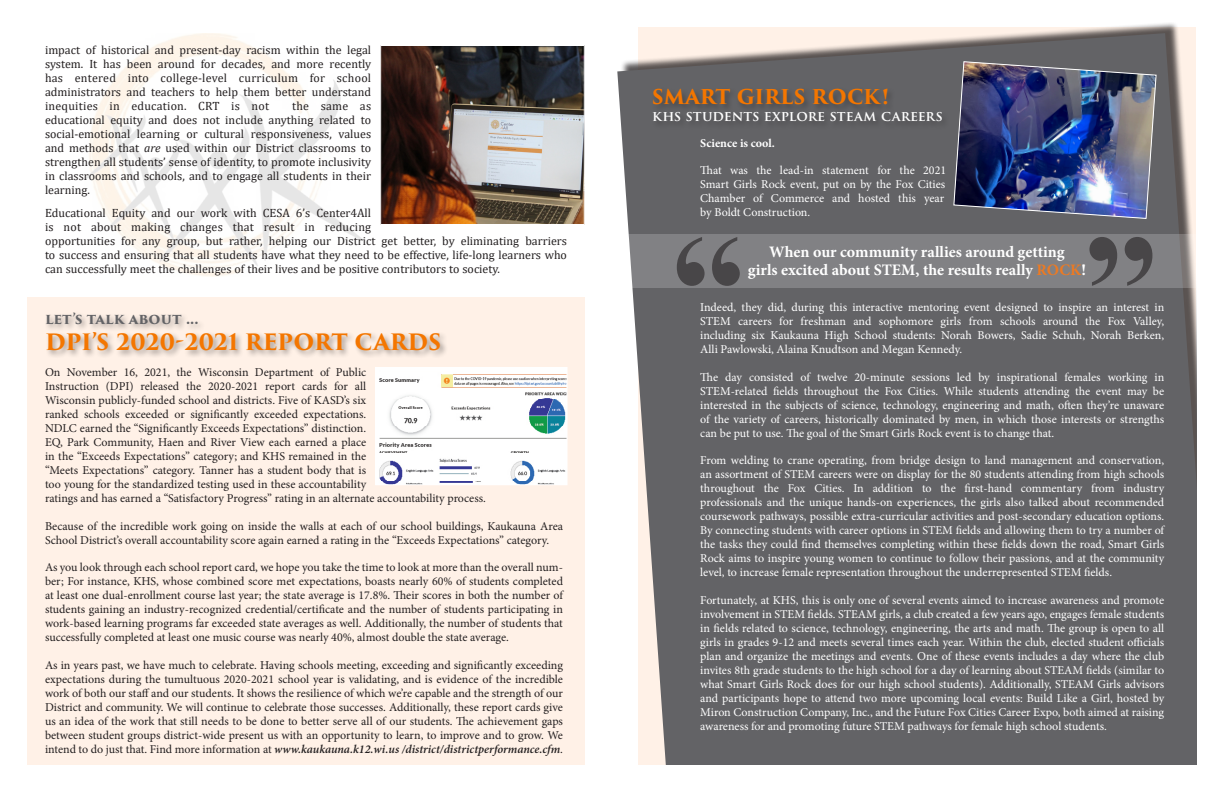
<style>
.page{position:relative;width:1224px;height:792px;background:#fff}
.page>*{position:absolute;margin:0;border:0;box-sizing:border-box;transform-origin:0 0}
.t1{font:700 150px "Times New Roman";color:#231f20}
.t2{font:700 22px "Trajan Pro 3";letter-spacing:-.005em;color:#f47600}
.t3{font:700 20px "Trajan Pro 3";color:#f47600}
.t4{font:700 16px/18px "Minion Pro";color:#fff;text-align:center}
.t5{font:600 14px "Trajan Pro 3";letter-spacing:.005em;color:#fff}
.t6{font:700 14px "Trajan Pro 3";color:#636366}
.t7{font:12px/14px "Minion Pro";letter-spacing:-.005em;color:#fff;text-align:justify}
.t8{font:12px/14px "Minion Pro";color:#231f20}
.t9{font:12px/14px "Cambria";color:#231f20;text-align:justify}
.t10{font:700 12px "Minion Pro";color:#fff}
.s1{font-style:italic}
.s2{font-weight:600;font-style:italic}
.s3{color:#ec7a23}
</style>
<div class="page">
<img style="left:84px;top:33px;width:279px;height:243px">
<div style="left:27px;top:298px;width:558px;height:467px;background:#fff1e7"></div>
<div style="left:45px;top:310px;width:403px;height:49px;background:#231f20;opacity:.43"></div>
<svg style="left:617px;top:33px;width:580px;height:732px;background:#6c6b6d"></svg>
<div style="left:617px;top:234px;width:580px;height:53px;background:#818184"></div>
<div style="left:651px;top:87px;width:299px;height:43px;background:#5e5e61"></div>
<img style="left:953px;top:61px;width:204px;height:158px">
<img style="left:382px;top:47px;width:201px;height:176px">
<div style="left:380px;top:45px;width:205px;height:180px;border:1px solid #fff"></div>
<img style="left:377px;top:369px;width:189px;height:114px">
<div style="left:375px;top:367px;width:193px;height:118px;border:1px solid #fff"></div>
<p class="t9" style="left:45px;top:43px;width:328px">impact of historical and present-day racism within the legal system. It has been around for decades, and more recently has entered into college-level curriculum for school administrators and teachers to help them better understand inequities in education. CRT is not</p>
<p class="t9" style="left:45px;top:99px;width:328px;text-indent:247px">the same as educational equity and does not include anything related to social-emotional learning or cultural responsiveness, values and methods that <span class="s1">are</span> used within our District classrooms to strengthen all students’ sense of identity, to promote inclusivity in classrooms and schools, and to engage all students in their learning.</p>
<p class="t9" style="left:45px;top:206px;width:524px;text-align:left">Educational Equity and our work with CESA 6’s Center4All<br>is not about making changes that result in reducing<br>opportunities for any group, but rather, helping our District get better, by eliminating barriers to success and ensuring that all students have what they need to be effective, life-long learners who can successfully meet the challenges of their lives and be positive contributors to society.</p>
<p class="t6" style="left:45px;top:308px;width:155px">let’s talk about ...</p>
<p class="t2" style="left:45px;top:326px;width:398px">DPI’S 2020-2021 REPORT CARDS</p>
<p class="t8" style="left:45px;top:366px;width:442px">On November 16, 2021, the Wisconsin Department of Public<br>Instruction (DPI) released the 2020-2021 report cards for all<br>Wisconsin publicly-funded school and districts. Five of KASD’s six<br>ranked schools exceeded or significantly exceeded expectations.<br>NDLC earned the “Significantly Exceeds Expectations” distinction.<br>EQ, Park Community, Haen and River View each earned a place<br>in the “Exceeds Expectations” category; and KHS remained in the<br>“Meets Expectations” category. Tanner has a student body that is<br>too young for the standardized testing used in these accountability<br>ratings and has earned a “Satisfactory Progress” rating in an alternate accountability process.</p>
<p class="t8" style="left:45px;top:519px;width:520px">Because of the incredible work going on inside the walls at each of our school buildings, Kaukauna Area<br>School District’s overall accountability score again earned a rating in the “Exceeds Expectations” category.</p>
<p class="t8" style="left:45px;top:561px;width:520px;text-align:justify">As you look through each school report card, we hope you take the time to look at more than the overall num&shy;ber; For instance, KHS, whose combined score met expectations, boasts nearly 60% of students completed at least one dual-enrollment course last year; the state average is 17.8%. Their scores in both the number of students gaining an industry-recognized credential/certificate and the number of students participating in work-based learning programs far exceeded state averages as well. Additionally, the number of students that successfully completed at least one music course was nearly 40%, almost double the state average.</p>
<p class="t8" style="left:45px;top:658px;width:520px;text-align:justify">As in years past, we have much to celebrate. Having schools meeting, exceeding and significantly exceeding expectations during the tumultuous 2020-2021 school year is validating, and is evidence of the incredible work of both our staff and our students. It shows the resilience of which we’re capable and the strength of our District and community. We will continue to celebrate those successes. Additionally, these report cards give us an idea of the work that still needs to be done to better serve all of our students. The achievement gaps between student groups district-wide present us with an opportunity to learn, to improve and to grow. We intend to do just that. Find more information at <span class="s2">www.kaukauna.k12.wi.us /district/districtperformance.cfm</span>.</p>
<p class="t3" style="left:652px;top:82px;width:238px">SMART GIRLS ROCK!</p>
<p class="t5" style="left:652px;top:106px;width:292px">KHS STUDENTS EXPLORE STEAM CAREERS</p>
<p class="t10" style="left:700px;top:134px;width:76px">Science is cool.</p>
<p class="t7" style="left:700px;top:163px;width:248px;text-align:left">That was the lead-in statement for the 2021<br>Smart Girls Rock event, put on by the Fox Cities Chamber of Commerce and hosted this year by Boldt Construction.</p>
<p class="t4" style="left:748px;top:242px;width:340px">When our community rallies around getting<br>girls excited about STEM, the results really <span class="s3">ROCK</span>!</p>
<p class="t7" style="left:700px;top:300px;width:466px">Indeed, they did, during this interactive mentoring event designed to inspire an interest in STEM careers for freshman and sophomore girls from schools around the Fox Valley, including six Kaukauna High School students: Norah Bowers, Sadie Schuh, Norah Berken, Alli Pawlowski, Alaina Knudtson and Megan Kennedy.</p>
<p class="t7" style="left:700px;top:370px;width:466px">The day consisted of twelve 20-minute sessions led by inspirational females working in STEM-related fields throughout the Fox Cities. While students attending the event may be interested in the subjects of science, technology, engineering and math, often they’re unaware of the variety of careers, historically dominated by men, in which those interests or strengths can be put to use. The goal of the Smart Girls Rock event is to change that.</p>
<p class="t7" style="left:700px;top:453px;width:466px">From welding to crane operating, from bridge design to land management and conservation, an assortment of STEM careers were on display for the 80 students attending from high schools throughout the Fox Cities. In addition to the first-hand commentary from industry professionals and the unique hands-on experiences, the girls also talked about recommended coursework pathways, possible extra-curricular activities and post-secondary education options.<br>By connecting students with career options in STEM fields and allowing them to try a number of the tasks they could find themselves completing within these fields down the road, Smart Girls Rock aims to inspire young women to continue to follow their passions, and at the community level, to increase female representation throughout the underrepresented STEM fields.</p>
<p class="t7" style="left:700px;top:593px;width:466px">Fortunately, at KHS, this is only one of several events aimed to increase awareness and promote involvement in STEM fields. STEAM girls, a club created a few years ago, engages female students in fields related to science, technology, engineering, the arts and math. The group is open to all girls in grades 9-12 and meets several times each year. Within the club, elected student officials plan and organize the meetings and events. One of these events includes a day where the club invites 8th grade students to the high school for a day of learning about STEAM fields (similar to what Smart Girls Rock does for our high school students). Additionally, STEAM Girls advisors and participants hope to attend two more upcoming local events: Build Like a Girl, hosted by Miron Construction Company, Inc., and the Future Fox Cities Career Expo, both aimed at raising awareness for and promoting future STEM pathways for female high school students.</p>
<h1 class="t1" style="left:671px;top:180px;width:76px">“</h1>
<h1 class="t1" style="left:1083px;top:180px;width:76px">”</h1>
</div>
